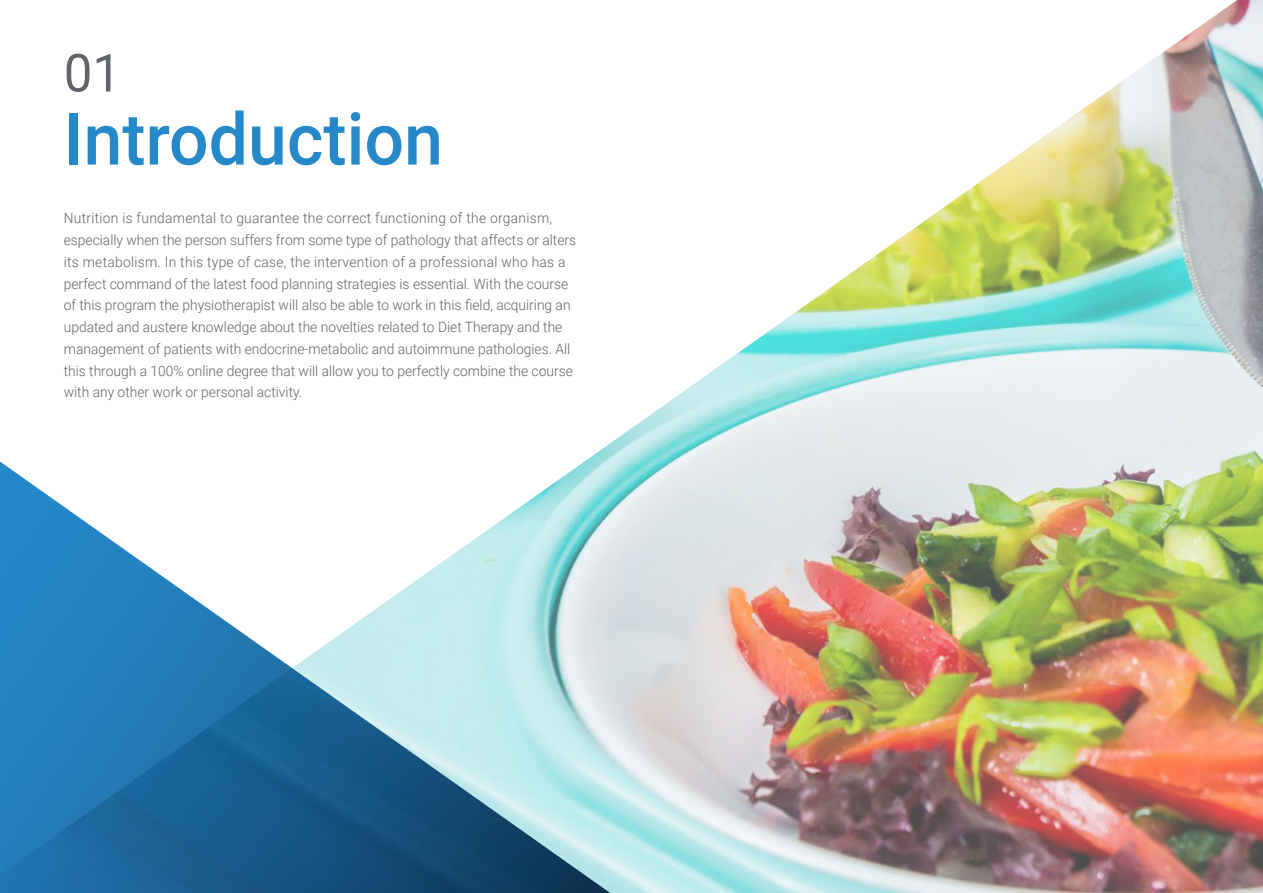
<style>
.page{position:relative;width:1263px;height:893px;background:#fff}
.page>*{position:absolute;margin:0;border:0;box-sizing:border-box;transform-origin:0 0}
.t1{font:500 72px "Roboto";color:#2488c9}
.t2{font:52.5px "Roboto";color:#61646a}
.t3{font:300 14.25px/21.8px "Roboto";color:#61646a}
</style>
<div class="page">
<img style="left:607px;top:0;width:656px;height:893px">
<svg style="left:0;top:446px;width:640px;height:447px"></svg>
<h2 class="t2" style="left:64px;top:36px;width:59px">01</h2>
<h1 class="t1" style="left:64px;top:89px;width:381px">Introduction</h1>
<p class="t3" style="left:64px;top:207px;width:514px">Nutrition is fundamental to guarantee the correct functioning of the organism, especially when the person suffers from some type of pathology that affects or alters its metabolism. In this type of case, the intervention of a professional who has a perfect command of the latest food planning strategies is essential. With the course of this program the physiotherapist will also be able to work in this field, acquiring an updated and austere knowledge about the novelties related to Diet Therapy and the management of patients with endocrine-metabolic and autoimmune pathologies. All this through a 100% online degree that will allow you to perfectly combine the course with any other work or personal activity.</p>
</div>
